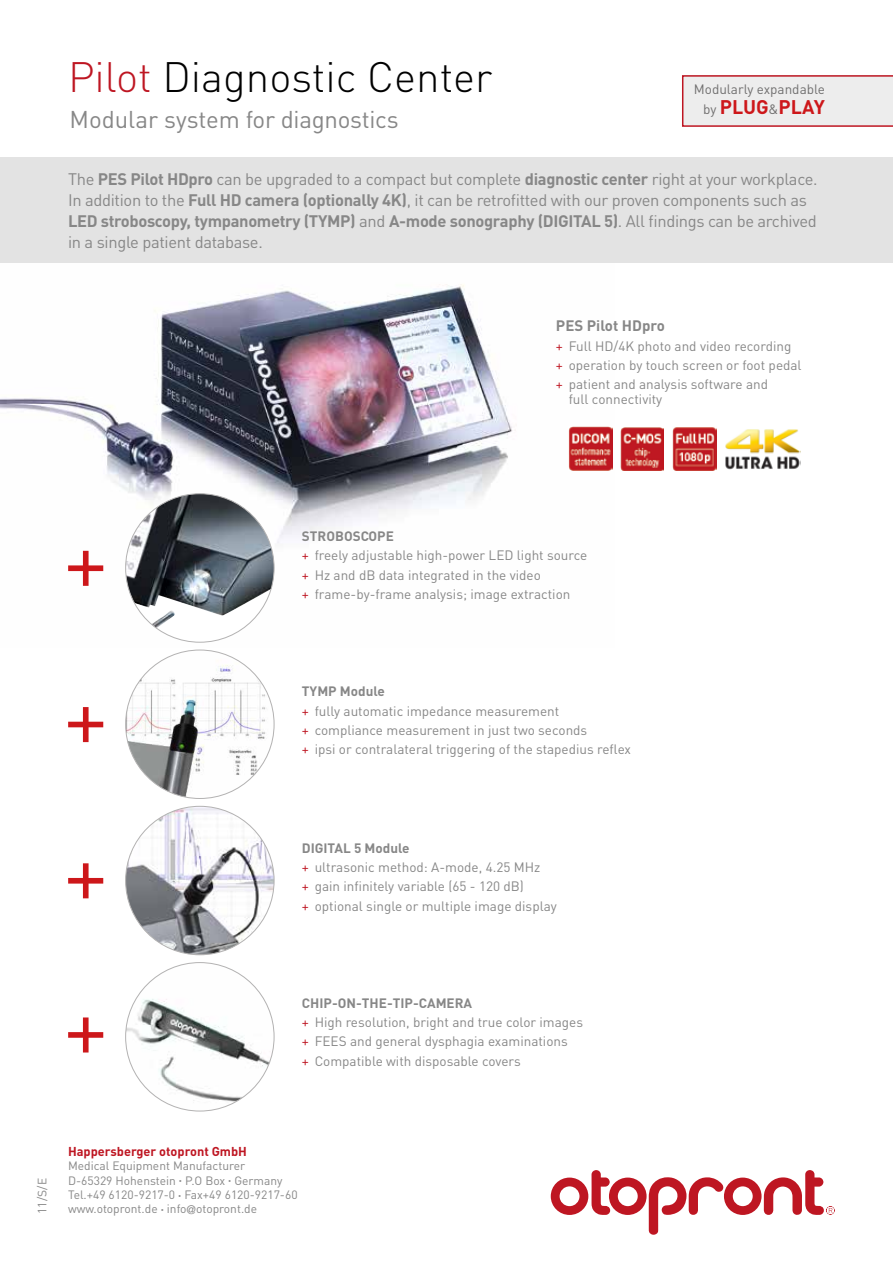
<style>
.page{position:relative;width:893px;height:1263px;background:#fff}
.page>*{position:absolute;margin:0;border:0;box-sizing:border-box;transform-origin:0 0}
.t1{font:84px/155.2px "DIN Pro";color:#cd171a;text-align:justify}
.t2{font:300 42px "DIN Pro";color:#000}
.t3{font:24px "DIN Pro";letter-spacing:-.01em;color:#878787}
.t4{font:700 19.5px "DIN Pro";color:#cd171a}
.t5{font:16.5px/21px "DIN Pro";letter-spacing:-.02em;color:#878787}
.t6{font:700 15px "DIN Pro";color:#878787}
.t7{font:13.5px/19.2px "DIN Pro";color:#878787}
.t8{font:13.5px "DIN Pro";color:#706f6f}
.t9{font:700 12.75px "DIN Pro";color:#be1622}
.t10{font:12px/14.4px "DIN Pro";color:#878787}
.s1{color:#be1622}
.s2{font-weight:400;font-size:13.5px;color:#706f6f}
.s3{font-weight:700}
.s4{font-size:6px}
.s5{font-family:"Helvetica Neue"}
</style>
<div class="page">
<img style="left:0;top:284px;width:611px;height:359px">
<img style="left:126px;top:965px;width:148px;height:146px">
<div style="left:126px;top:494px;width:148px;height:148px;background:#fff;border-radius:50%"></div>
<img style="left:126px;top:494px;width:148px;height:134px">
<img style="left:126px;top:806px;width:148px;height:149px;border-radius:74px">
<img style="left:126px;top:650px;width:148px;height:148px;border-radius:74px">
<div style="left:0;top:157px;width:893px;height:106px;background:#e3e3e3"></div>
<img style="left:620px;top:427px;width:43px;height:43px">
<img style="left:672px;top:427px;width:44px;height:43px">
<img style="left:569px;top:427px;width:44px;height:43px">
<img style="left:725px;top:429px;width:75px;height:41px">
<svg style="left:551px;top:1170px;width:284px;height:65px"></svg>
<svg style="left:682px;top:75px;width:211px;height:52px;background:#e9dfdf"></svg>
<h2 class="t2" style="left:68px;top:48px;width:426px"><span class="s1">Pilot</span> Diagnostic Center</h2>
<h3 class="t3" style="left:69px;top:103px;width:331px">Modular system for diagnostics</h3>
<p class="t8" style="left:694px;top:80px;width:133px">Modularly expandable</p>
<h3 class="t4" style="left:703px;top:93px;width:123px"><span class="s2">by</span> PLUG<span class="s2">&amp;</span>PLAY</h3>
<p class="t5" style="left:68px;top:168px;width:751px">The <span class="s3">PES Pilot HDpro</span> can be upgraded to a compact but complete <span class="s3">diagnostic center</span> right at your workplace.<br>In addition to the <span class="s3">Full HD camera (optionally 4K)</span>, it can be retrofitted with our proven components such as <span class="s3">LED stroboscopy, tympanometry (TYMP)</span> and <span class="s3">A-mode sonography (DIGITAL 5)</span>. All findings can be archived in a single patient database.</p>
<p class="t6" style="left:556px;top:316px;width:110px">PES Pilot HDpro</p>
<p class="t7" style="left:556px;top:336px;width:247px"><span class="s1">+</span> Full HD/4K photo and video recording <span class="s1">+</span> operation by touch screen or foot pedal <span class="s1">+</span> patient and analysis software and</p>
<p class="t7" style="left:569px;top:389px;width:95px">full connectivity</p>
<h1 class="t1" style="left:64px;top:479px;width:45px">+</h1>
<p class="t7" style="left:302px;top:526px;width:287px"><span class="s3">STROBOSCOPE<br></span><span class="s1">+</span> freely adjustable high-power LED light source <span class="s1">+</span> Hz and dB data integrated in the video<br><span class="s1">+</span> frame-by-frame analysis; image extraction</p>
<h1 class="t1" style="left:64px;top:635px;width:45px">+ + +</h1>
<p class="t7" style="left:302px;top:681px;width:331px"><span class="s3">TYMP Module<br></span><span class="s1">+</span> fully automatic impedance measurement<br><span class="s1">+</span> compliance measurement in just two seconds<br><span class="s1">+</span> ipsi or contralateral triggering of the stapedius reflex</p>
<p class="t7" style="left:302px;top:838px;width:256px"><span class="s3">DIGITAL 5 Module<br></span><span class="s1">+</span> ultrasonic method: A-mode, 4.25 MHz<br><span class="s1">+</span> gain infinitely variable (65 - 120 dB)<br><span class="s1">+</span> optional single or multiple image display</p>
<p class="t7" style="left:302px;top:993px;width:283px"><span class="s3">CHIP-ON-THE-TIP-CAMERA<br></span><span class="s1">+</span> High resolution, bright and true color images <span class="s1">+</span> FEES and general dysphagia examinations<br><span class="s1">+</span> Compatible with disposable covers</p>
<p class="t10" style="left:34px;top:1214px;width:37px;rotate:-90deg">11/S/E</p>
<p class="t9" style="left:68px;top:1142px;width:180px">Happersberger otopront GmbH</p>
<p class="t10" style="left:68px;top:1158px;width:231px">Medical Equipment Manufacturer<br>D-65329 Hohenstein <span class="s4">•</span> P.O Box <span class="s4">•</span> Germany Tel.+49 6120-9217-0 <span class="s4">•</span> Fax+49 6120-9217-60 www.otopront.de <span class="s4">•</span> info<span class="s5">@</span>otopront.de</p>
</div>
